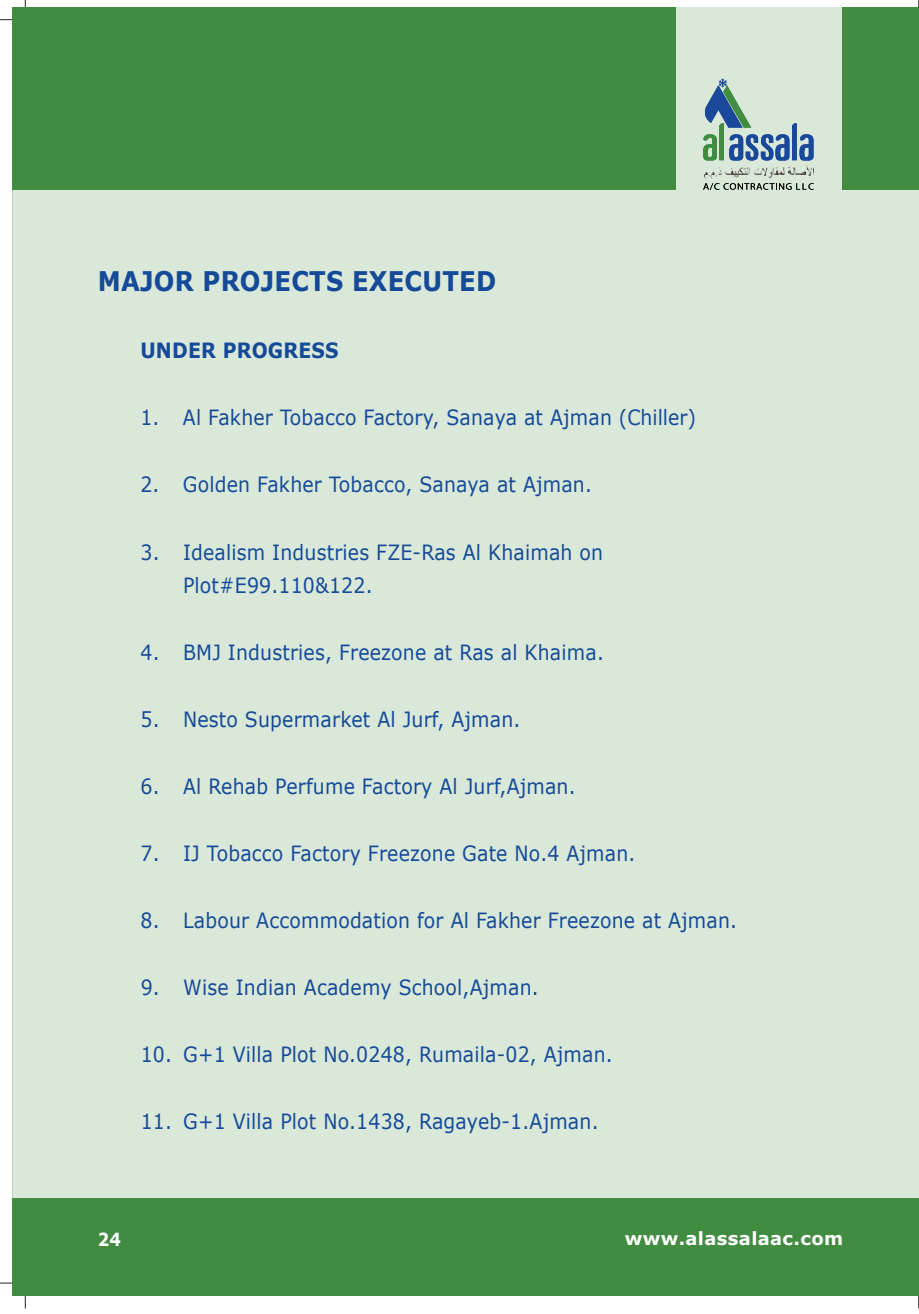
<style>
.page{position:relative;width:919px;height:1314px;background:#fff}
.page>*{position:absolute;margin:0;border:0;box-sizing:border-box;transform-origin:0 0}
.t1{font:700 27px "Verdana";letter-spacing:.01em;color:#154a99;scale:.9 1}
.t2{font:21px/33px "Verdana";letter-spacing:.01em;color:#154a99;scale:.9 1}
.t3{font:700 21px "Verdana";letter-spacing:.01em;color:#154a99;scale:.9 1}
.t4{font:700 18px "Verdana";letter-spacing:.02em;color:#fff}
.t5{font:700 18px "Verdana";letter-spacing:.02em;color:#fff;scale:.9 1}
</style>
<div class="page">
<svg style="left:918px;top:1283px;width:1px;height:25px"></svg>
<svg style="left:918px;top:0;width:1px;height:20px"></svg>
<svg style="left:0;top:0;width:26px;height:20px"></svg>
<div style="left:13px;top:7px;width:905px;height:1288px;background:#d9e8d9"></div>
<div style="left:13px;top:1198px;width:905px;height:97px;background:#418c41"></div>
<svg style="left:0;top:1283px;width:26px;height:25px"></svg>
<img style="left:704px;top:166px;width:108px;height:12px">
<div style="left:13px;top:7px;width:662px;height:183px;background:#418c41"></div>
<div style="left:842px;top:7px;width:76px;height:183px;background:#418c41"></div>
<svg style="left:703px;top:79px;width:110px;height:82px"></svg>
<svg style="left:703px;top:183px;width:110px;height:7px"></svg>
<p class="t1" style="left:98px;top:262px;width:444px">MAJOR PROJECTS EXECUTED</p>
<p class="t3" style="left:140px;top:336px;width:222px">UNDER PROGRESS</p>
<p class="t2" style="left:140px;top:401px;width:619px">1. Al Fakher Tobacco Factory, Sanaya at Ajman (Chiller)</p>
<p class="t2" style="left:140px;top:468px;width:503px">2. Golden Fakher Tobacco, Sanaya at Ajman.</p>
<p class="t2" style="left:183px;top:535px;width:468px;text-indent:-43px">3. Idealism Industries FZE-Ras Al Khaimah on<br>Plot#E99.110&amp;122.</p>
<p class="t2" style="left:140px;top:635px;width:516px">4. BMJ Industries, Freezone at Ras al Khaima.</p>
<p class="t2" style="left:140px;top:702px;width:423px">5. Nesto Supermarket Al Jurf, Ajman.</p>
<p class="t2" style="left:140px;top:769px;width:485px">6. Al Rehab Perfume Factory Al Jurf,Ajman.</p>
<p class="t2" style="left:140px;top:836px;width:551px">7. IJ Tobacco Factory Freezone Gate No.4 Ajman.</p>
<p class="t2" style="left:141px;top:903px;width:664px">8. Labour Accommodation for Al Fakher Freezone at Ajman.</p>
<p class="t2" style="left:141px;top:970px;width:444px">9. Wise Indian Academy School,Ajman.</p>
<p class="t2" style="left:141px;top:1037px;width:526px">10. G+1 Villa Plot No.0248, Rumaila-02, Ajman.</p>
<p class="t2" style="left:141px;top:1104px;width:510px">11. G+1 Villa Plot No.1438, Ragayeb-1.Ajman.</p>
<p class="t5" style="left:98px;top:1226px;width:27px">24</p>
<p class="t4" style="left:624px;top:1226px;width:220px">www.alassalaac.com</p>
</div>
